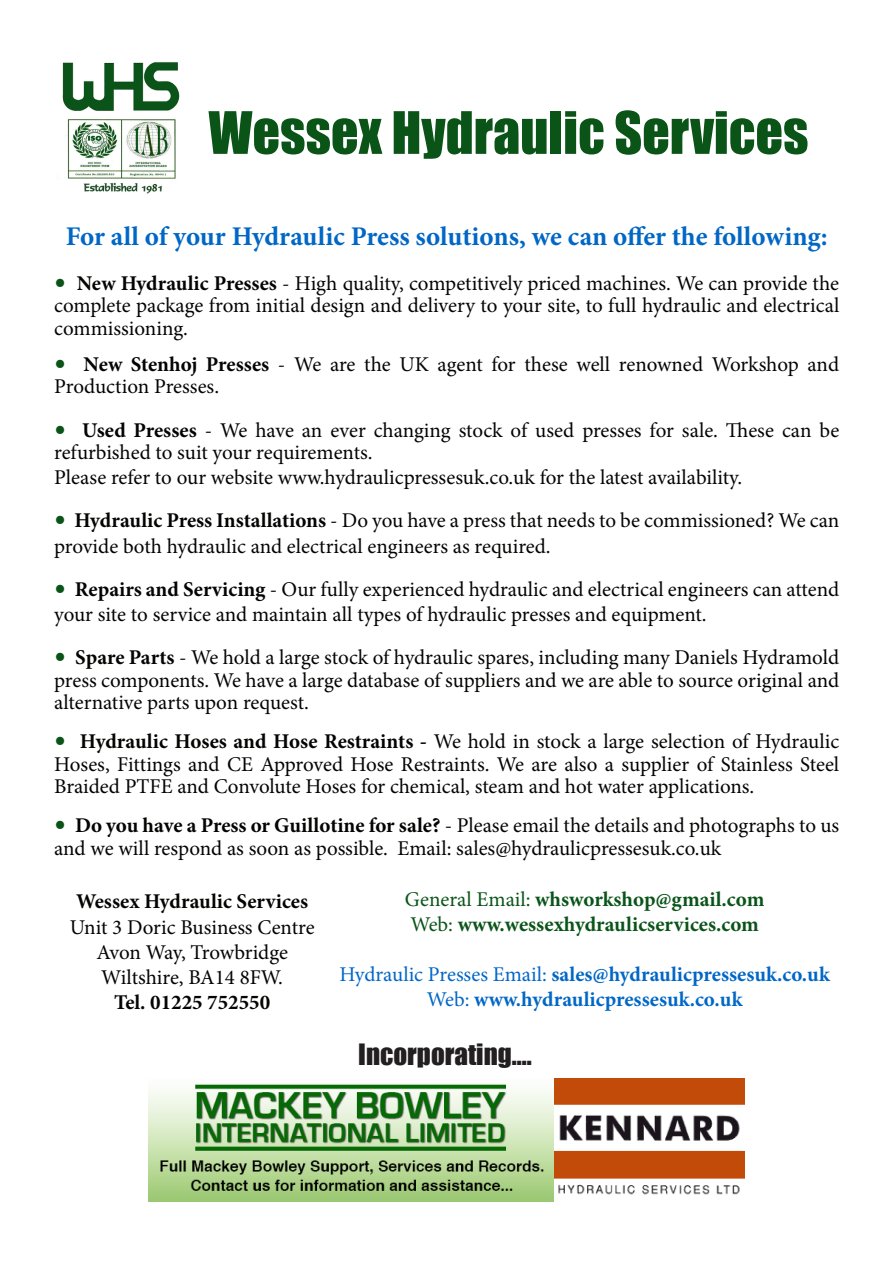
<style>
.page{position:relative;width:893px;height:1263px;background:#fff}
.page>*{position:absolute;margin:0;border:0;box-sizing:border-box;transform-origin:0 0}
.t1{font:54px "Impact";color:#0a5418}
.t2{font:700 27px "Minion Pro";letter-spacing:-.005em;color:#0067c6}
.t3{font:27px "Impact";color:#231f20}
.t4{font:21px/22.5px "Minion Pro";color:#040503}
.t5{font:700 21px "Minion Pro";color:#0067c6}
.t6{font:700 21px "Minion Pro";color:#0a5419}
.t7{font:700 21px "Minion Pro";color:#040503}
.s1{font-weight:700;font-stretch:condensed;font-size:31.5px;color:#0a5418}
.s2{font-weight:700}
.s3{font-weight:400}
</style>
<div class="page">
<img style="left:553px;top:1079px;width:191px;height:119px">
<img style="left:149px;top:1084px;width:404px;height:117px">
<img style="left:62px;top:62px;width:118px;height:132px">
<p class="t1" style="left:208px;top:91px;width:601px">Wessex Hydraulic Services</p>
<p class="t2" style="left:66px;top:217px;width:763px">For all of your Hydraulic Press solutions, we can offer the following:</p>
<p class="t4" style="left:54px;top:272px;width:787px;text-align:justify"><span class="s1">•</span> <span class="s2">New Hydraulic Presses</span> - High quality, competitively priced machines. We can provide the complete package from initial design and delivery to your site, to full hydraulic and electrical commissioning.</p>
<p class="t4" style="left:54px;top:353px;width:786px"><span class="s1">•</span> <span class="s2">New Stenhoj Presses</span> - We are the UK agent for these well renowned Workshop and<br>Production Presses.</p>
<p class="t4" style="left:54px;top:419px;width:786px"><span class="s1">•</span> <span class="s2">Used Presses</span> - We have an ever changing stock of used presses for sale. These can be refurbished to suit your requirements.</p>
<p class="t4" style="left:54px;top:466px;width:689px">Please refer to our website www.hydraulicpressesuk.co.uk for the latest availability.</p>
<p class="t4" style="left:54px;top:508px;width:786px;line-height:25.2px"><span class="s1">•</span> <span class="s2">Hydraulic Press Installations</span> - Do you have a press that needs to be commissioned? We can provide both hydraulic and electrical engineers as required.</p>
<p class="t4" style="left:54px;top:577px;width:786px;line-height:25.2px"><span class="s1">•</span> <span class="s2">Repairs and Servicing</span> - Our fully experienced hydraulic and electrical engineers can attend your site to service and maintain all types of hydraulic presses and equipment.</p>
<p class="t4" style="left:54px;top:646px;width:787px;text-align:justify"><span class="s1">•</span> <span class="s2">Spare Parts</span> - We hold a large stock of hydraulic spares, including many Daniels Hydramold press components. We have a large database of suppliers and we are able to source original and alternative parts upon request.</p>
<p class="t4" style="left:54px;top:730px;width:786px;text-align:justify"><span class="s1">•</span> <span class="s2">Hydraulic Hoses and Hose Restraints -</span> We hold in stock a large selection of Hydraulic Hoses, Fittings and CE Approved Hose Restraints. We are also a supplier of Stainless Steel Braided PTFE and Convolute Hoses for chemical, steam and hot water applications.</p>
<p class="t4" style="left:54px;top:814px;width:786px"><span class="s1">•</span> <span class="s2">Do you have a Press or Guillotine for sale?</span> - Please email the details and photographs to us and we will respond as soon as possible. Email: sales@hydraulicpressesuk.co.uk</p>
<p class="t7" style="left:76px;top:887px;width:233px">Wessex Hydraulic Services</p>
<p class="t4" style="left:70px;top:916px;width:246px">Unit 3 Doric Business Centre</p>
<p class="t4" style="left:96px;top:941px;width:193px">Avon Way, Trowbridge</p>
<p class="t4" style="left:101px;top:966px;width:183px">Wiltshire, BA14 8FW.</p>
<p class="t7" style="left:114px;top:987px;width:158px">Tel. 01225 752550</p>
<p class="t6" style="left:405px;top:885px;width:361px"><span class="s3">General Email:</span> whsworkshop@gmail.com</p>
<p class="t6" style="left:410px;top:910px;width:350px"><span class="s3">Web:</span> www.wessexhydraulicservices.com</p>
<p class="t5" style="left:340px;top:959px;width:492px"><span class="s3">Hydraulic Presses Email:</span> sales@hydraulicpressesuk.co.uk</p>
<p class="t5" style="left:427px;top:984px;width:317px"><span class="s3">Web:</span> www.hydraulicpressesuk.co.uk</p>
<p class="t3" style="left:358px;top:1034px;width:175px">Incorporating....</p>
</div>
